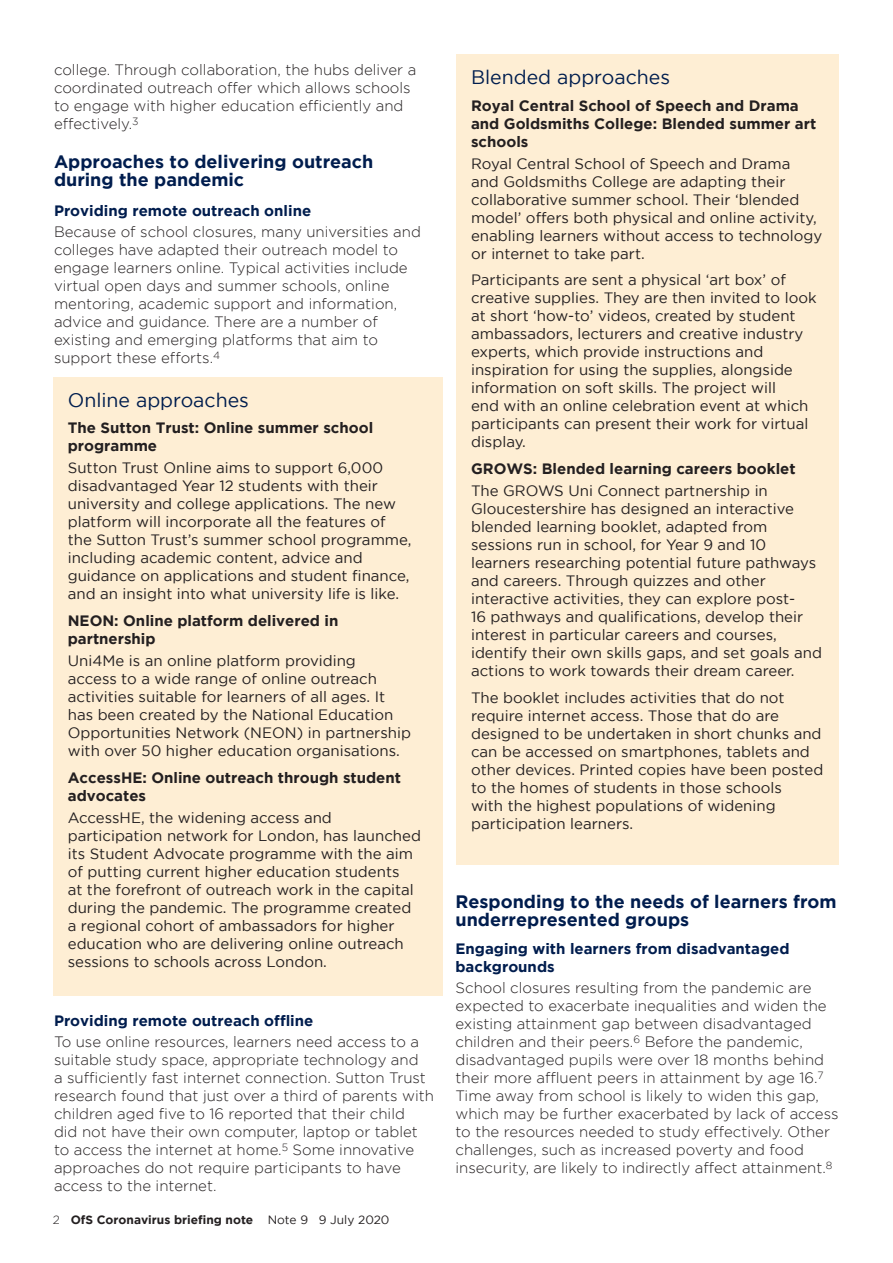
<style>
.page{position:relative;width:893px;height:1263px;background:#fff}
.page>*{position:absolute;margin:0;border:0;box-sizing:border-box;transform-origin:0 0}
.subhead_2{font:19.5px "Gotham";color:#001d4e}
.Subhead_1{font:700 18px/18px "Gotham";color:#001d4e}
.text{font:15px/18px "Gotham";color:#231f20}
.text-2{font:300 15px/18px "Gotham";color:#231f20}
.text-3{font:700 15px/18px "Gotham";color:#231f20}
.subhead_2-2{font:700 15px/18px "Gotham";color:#001d4e}
.t1{font:700 12px "Gotham";color:#231f20}
.s1{font-weight:300}
.s2{font-weight:400}
</style>
<div class="page">
<div style="left:53px;top:377px;width:389px;height:619px;background:#feeed4"></div>
<div style="left:456px;top:55px;width:383px;height:810px;background:#feeed4"></div>
<p class="text-2" style="left:54px;top:61px;width:364px">college. Through collaboration, the hubs deliver a coordinated outreach offer which allows schools to engage with higher education efficiently and effectively.<sup>3</sup></p>
<p class="Subhead_1" style="left:54px;top:152px;width:321px">Approaches to delivering outreach during the pandemic</p>
<p class="subhead_2-2" style="left:54px;top:201px;width:259px">Providing remote outreach online</p>
<p class="text-2" style="left:54px;top:223px;width:368px">Because of school closures, many universities and colleges have adapted their outreach model to engage learners online. Typical activities include virtual open days and summer schools, online mentoring, academic support and information, advice and guidance. There are a number of existing and emerging platforms that aim to support these efforts.<sup>4</sup></p>
<p class="subhead_2" style="left:68px;top:389px;width:183px">Online approaches</p>
<p class="text-3" style="left:68px;top:418px;width:307px">The Sutton Trust: Online summer school programme</p>
<p class="text" style="left:68px;top:459px;width:345px">Sutton Trust Online aims to support 6,000 disadvantaged Year 12 students with their university and college applications. The new platform will incorporate all the features of the Sutton Trust’s summer school programme, including academic content, advice and guidance on applications and student finance, and an insight into what university life is like.</p>
<p class="text-3" style="left:68px;top:611px;width:272px">NEON: Online platform delivered in partnership</p>
<p class="text" style="left:68px;top:652px;width:345px">Uni4Me is an online platform providing<br>access to a wide range of online outreach activities suitable for learners of all ages. It has been created by the National Education Opportunities Network (NEON) in partnership with over 50 higher education organisations.</p>
<p class="text-3" style="left:68px;top:768px;width:335px">AccessHE: Online outreach through student advocates</p>
<p class="text" style="left:68px;top:808px;width:355px">AccessHE, the widening access and participation network for London, has launched its Student Advocate programme with the aim of putting current higher education students<br>at the forefront of outreach work in the capital during the pandemic. The programme created a regional cohort of ambassadors for higher education who are delivering online outreach sessions to schools across London.</p>
<p class="subhead_2-2" style="left:54px;top:1011px;width:261px">Providing remote outreach offline</p>
<p class="text-2" style="left:54px;top:1033px;width:381px">To use online resources, learners need access to a suitable study space, appropriate technology and<br>a sufficiently fast internet connection. Sutton Trust research found that just over a third of parents with children aged five to 16 reported that their child<br>did not have their own computer, laptop or tablet to access the internet at home.<sup>5</sup> Some innovative approaches do not require participants to have access to the internet.</p>
<p class="t1" style="left:53px;top:1213px;width:338px"><span class="s1">2</span> OfS Coronavirus briefing note <span class="s2">Note 9 9 July 2020</span></p>
<p class="subhead_2" style="left:471px;top:66px;width:200px">Blended approaches</p>
<p class="text-3" style="left:471px;top:96px;width:347px">Royal Central School of Speech and Drama and Goldsmiths College: Blended summer art schools</p>
<p class="text" style="left:471px;top:154px;width:353px">Royal Central School of Speech and Drama<br>and Goldsmiths College are adapting their collaborative summer school. Their ‘blended model’ offers both physical and online activity, enabling learners without access to technology or internet to take part.</p>
<p class="text" style="left:471px;top:271px;width:347px">Participants are sent a physical ‘art box’ of creative supplies. They are then invited to look at short ‘how-to’ videos, created by student ambassadors, lecturers and creative industry experts, which provide instructions and inspiration for using the supplies, alongside information on soft skills. The project will<br>end with an online celebration event at which participants can present their work for virtual display.</p>
<p class="text-3" style="left:471px;top:459px;width:326px">GROWS: Blended learning careers booklet</p>
<p class="text" style="left:471px;top:482px;width:353px">The GROWS Uni Connect partnership in Gloucestershire has designed an interactive blended learning booklet, adapted from sessions run in school, for Year 9 and 10 learners researching potential future pathways and careers. Through quizzes and other interactive activities, they can explore post-<br>16 pathways and qualifications, develop their interest in particular careers and courses, identify their own skills gaps, and set goals and actions to work towards their dream career.</p>
<p class="text" style="left:471px;top:688px;width:354px">The booklet includes activities that do not require internet access. Those that do are designed to be undertaken in short chunks and can be accessed on smartphones, tablets and other devices. Printed copies have been posted to the homes of students in those schools<br>with the highest populations of widening participation learners.</p>
<p class="Subhead_1" style="left:455px;top:892px;width:383px">Responding to the needs of learners from underrepresented groups</p>
<p class="subhead_2-2" style="left:455px;top:939px;width:335px">Engaging with learners from disadvantaged backgrounds</p>
<p class="text-2" style="left:455px;top:979px;width:384px">School closures resulting from the pandemic are expected to exacerbate inequalities and widen the existing attainment gap between disadvantaged children and their peers.<sup>6</sup> Before the pandemic, disadvantaged pupils were over 18 months behind their more affluent peers in attainment by age 16.<sup>7<br></sup>Time away from school is likely to widen this gap, which may be further exacerbated by lack of access to the resources needed to study effectively. Other challenges, such as increased poverty and food insecurity, are likely to indirectly affect attainment.<sup>8</sup></p>
</div>
